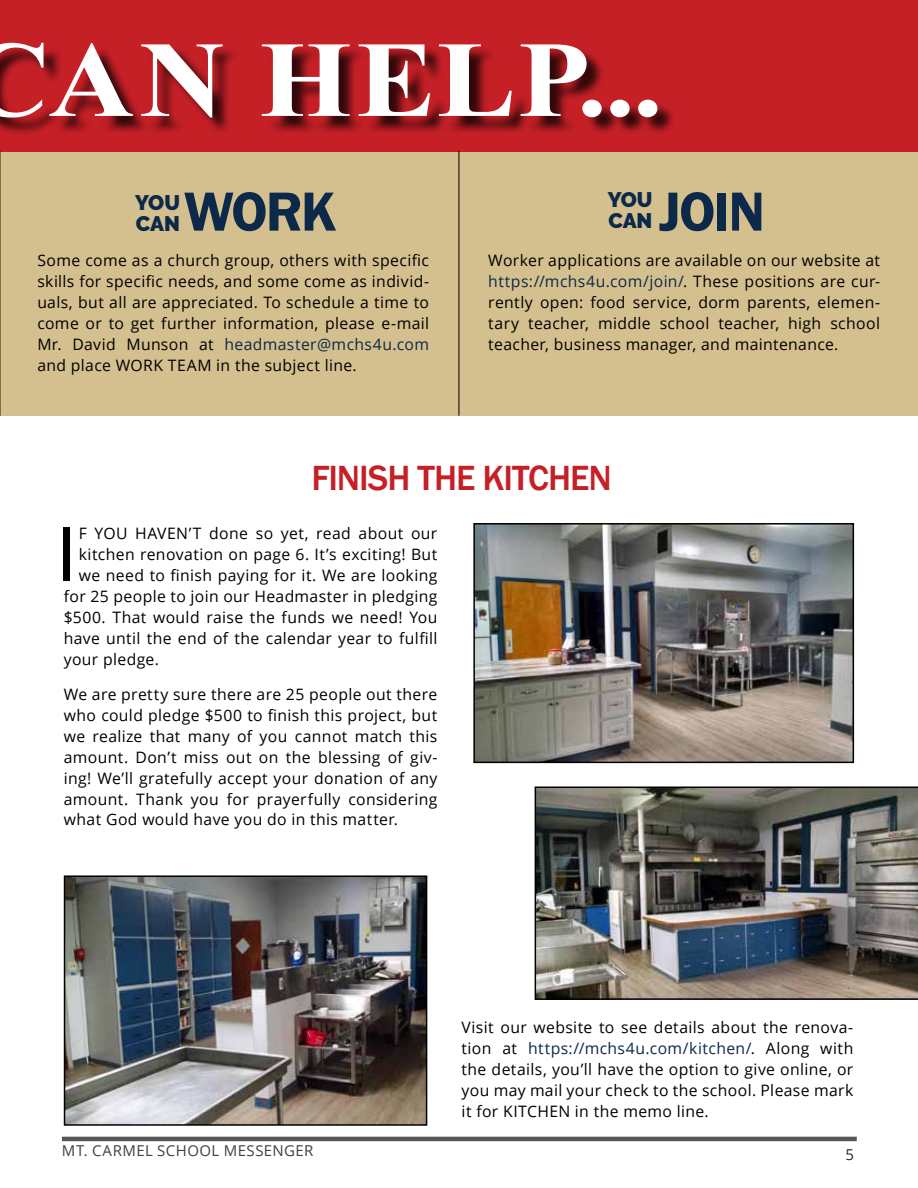
<style>
.page{position:relative;width:918px;height:1188px;background:#fff}
.page>*{position:absolute;margin:0;border:0;box-sizing:border-box;transform-origin:0 0}
.t1{font:700 108px "Times New Roman";letter-spacing:.015em;color:#fff;scale:1.1 1}
.t2{font:74.55px "Open Sans";color:#000}
.t3{font:600 57px "Franklin Gothic";letter-spacing:-.035em;color:#0c2949}
.t4{font:500 36px "Franklin Gothic";letter-spacing:-.03em;color:#c62027}
.t5{font:900 21px/21px "Raleway";letter-spacing:-.005em;color:#0c2949}
.t6{font:15.75px/21px "Open Sans";letter-spacing:.025em;color:#000;text-align:justify}
.t7{font:15px "Open Sans";letter-spacing:.03em;color:#414042}
.t8{font:15px "Open Sans";color:#292829}
.s1{color:#0c2949}
</style>
<div class="page">
<div style="left:0;top:151px;width:918px;height:265px;background:#d4bf8e"></div>
<div style="left:0;top:0;width:918px;height:151px;background:#c62027"></div>
<div style="left:0;top:45px;width:676px;height:91px;background:#000;opacity:.75"></div>
<hr style="left:459px;top:151px;width:1px;height:265px;background:#000">
<hr style="left:0;top:151px;width:1px;height:265px;background:#000">
<img style="left:535px;top:787px;width:383px;height:213px">
<img style="left:476px;top:526px;width:375px;height:234px">
<div style="left:473px;top:523px;width:381px;height:240px;border:2px solid #000"></div>
<img style="left:67px;top:878px;width:357px;height:245px">
<div style="left:64px;top:875px;width:363px;height:251px;border:2px solid #000"></div>
<hr style="left:62px;top:1137px;width:795px;height:4px;background:#565659">
<h1 class="t1" style="left:-36px;top:2px;width:636px">CAN HELP...</h1>
<h3 class="t5" style="left:135px;top:193px;width:46px">YOU<br>CAN</h3>
<h3 class="t3" style="left:659px;top:176px;width:108px">JOIN</h3>
<h3 class="t3" style="left:184px;top:176px;width:154px">WORK</h3>
<h3 class="t5" style="left:608px;top:190px;width:46px">YOU<br>CAN</h3>
<p class="t6" style="left:37px;top:250px;width:393px">Some come as a church group, others with specific skills for specific needs, and some come as individ&shy;uals, but all are appreciated. To schedule a time to come or to get further information, please e-mail Mr. David Munson at <span class="s1">headmaster@mchs4u.com </span>and place WORK TEAM in the subject line.</p>
<p class="t6" style="left:488px;top:250px;width:393px">Worker applications are available on our website at <span class="s1">https://mchs4u.com/join/</span>. These positions are cur&shy;rently open: food service, dorm parents, elemen&shy;tary teacher, middle school teacher, high school teacher, business manager, and maintenance.</p>
<h3 class="t4" style="left:311px;top:456px;width:302px">FINISH THE KITCHEN</h3>
<h2 class="t2" style="left:56px;top:503px;width:22px">I</h2>
<p class="t6" style="left:79px;top:522px;width:360px">F YOU HAVEN’T done so yet, read about our</p>
<p class="t6" style="left:79px;top:543px;width:360px">kitchen renovation on page 6. It’s exciting! But</p>
<p class="t6" style="left:79px;top:564px;width:360px">we need to finish paying for it. We are looking</p>
<p class="t6" style="left:64px;top:585px;width:375px">for 25 people to join our Headmaster in pledging</p>
<p class="t6" style="left:64px;top:606px;width:375px">$500. That would raise the funds we need! You</p>
<p class="t6" style="left:64px;top:627px;width:375px">have until the end of the calendar year to fulfill</p>
<p class="t6" style="left:64px;top:648px;width:97px">your pledge.</p>
<p class="t6" style="left:64px;top:683px;width:375px">We are pretty sure there are 25 people out there who could pledge $500 to finish this project, but we realize that many of you cannot match this amount. Don’t miss out on the blessing of giv&shy;ing! We’ll gratefully accept your donation of any amount. Thank you for prayerfully considering what God would have you do in this matter.</p>
<p class="t6" style="left:462px;top:1016px;width:393px">Visit our website to see details about the renova&shy;tion at <span class="s1">https://mchs4u.com/kitchen/</span>. Along with the details, you’ll have the option to give online, or you may mail your check to the school. Please mark it for KITCHEN in the memo line.</p>
<p class="t7" style="left:62px;top:1141px;width:253px">MT. CARMEL SCHOOL MESSENGER</p>
<p class="t8" style="left:845px;top:1145px;width:10px">5</p>
</div>
